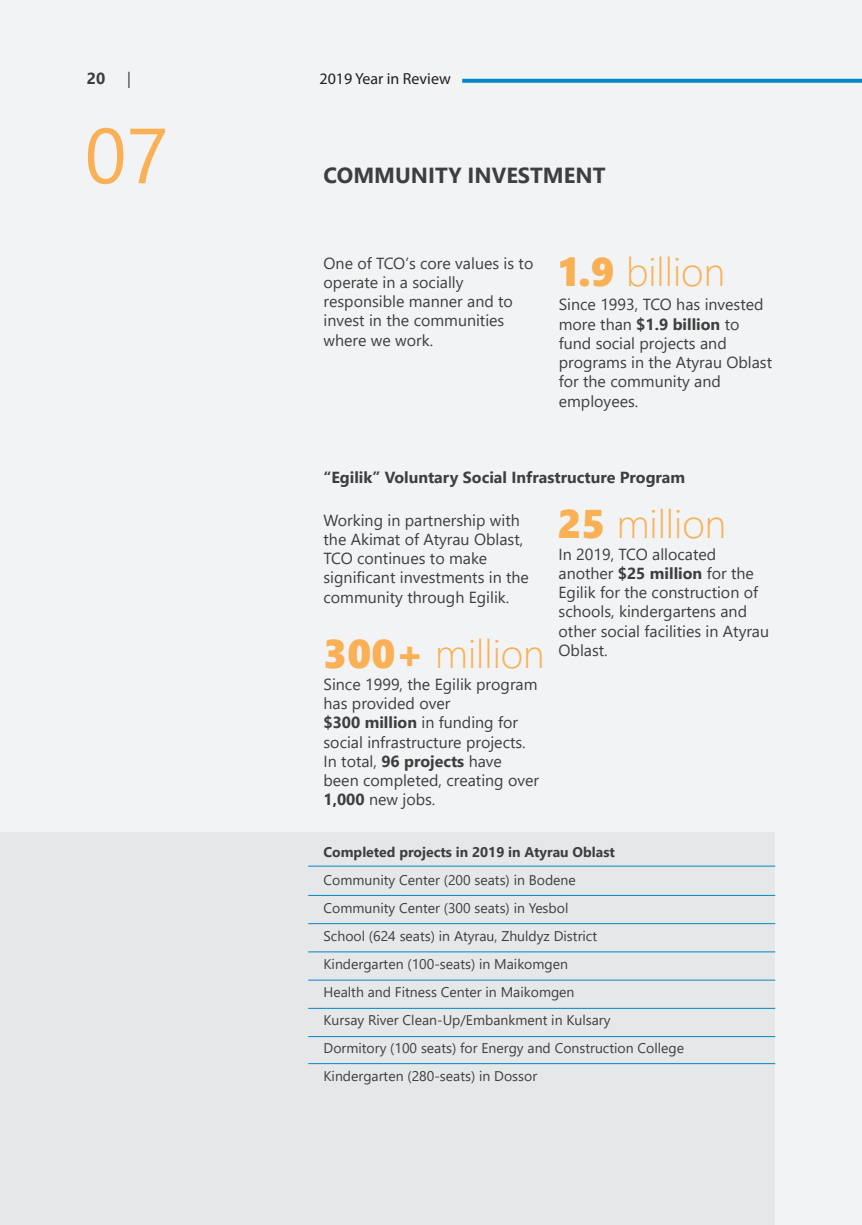
<style>
.page{position:relative;width:862px;height:1225px;background:#fff}
.page>*{position:absolute;margin:0;border:0;box-sizing:border-box;transform-origin:0 0}
.t1{font:78px "Segoe UI";color:#fab055}
.t2{font:300 40px "Segoe UI";color:#fab055}
.t3{font:700 21.8px "Segoe UI";color:#3e3e3f}
.t4{font:16px/19.2px "Segoe UI";color:#3e3e3f}
.t5{font:700 16px "Segoe UI";color:#3e3e3f}
.t6{font:16px "Myriad Pro";color:#231f20}
.t7{font:14px/28px "Segoe UI";color:#3e3e3f}
.t8{font:700 14px "Segoe UI";color:#3e3e3f}
.s1{font-family:"Segoe UI Black";font-weight:400}
.s2{font-weight:700}
</style>
<div class="page">
<div style="left:0;top:0;width:862px;height:1224px;background:#f2f3f4"></div>
<svg style="left:462px;top:79px;width:400px;height:4px;background:#0d8ec9"></svg>
<div style="left:0;top:832px;width:774px;height:392px;background:#e6e7e9"></div>
<hr style="left:308px;top:895px;width:467px;height:1px;background:#0088c7">
<hr style="left:308px;top:923px;width:467px;height:1px;background:#0088c7">
<hr style="left:308px;top:951px;width:467px;height:1px;background:#0088c7">
<hr style="left:308px;top:979px;width:467px;height:1px;background:#0088c7">
<hr style="left:308px;top:1007px;width:467px;height:1px;background:#0088c7">
<hr style="left:308px;top:1036px;width:467px;height:1px;background:#0088c7">
<hr style="left:308px;top:865px;width:467px;height:1px;background:#0088c7">
<hr style="left:308px;top:1063px;width:467px;height:1px;background:#0088c7">
<p class="t5" style="left:87px;top:64px;width:20px">20</p>
<p class="t4" style="left:127px;top:68px;width:5px">|</p>
<p class="t6" style="left:319px;top:69px;width:133px">2019 Year in Review</p>
<h1 class="t1" style="left:85px;top:82px;width:85px">07</h1>
<h3 class="t3" style="left:323px;top:155px;width:283px">COMMUNITY INVESTMENT</h3>
<p class="t4" style="left:323px;top:252px;width:211px">One of TCO’s core values is to operate in a socially responsible manner and to invest in the communities where we work.</p>
<h2 class="t2" style="left:559px;top:233px;width:168px"><span class="s1">1.9</span> billion</h2>
<p class="t4" style="left:559px;top:294px;width:215px">Since 1993, TCO has invested more than <span class="s2">$1.9 billion</span> to fund social projects and programs in the Atyrau Oblast for the community and employees.</p>
<p class="t5" style="left:323px;top:462px;width:363px">“Egilik” Voluntary Social Infrastructure Program</p>
<p class="t4" style="left:323px;top:509px;width:207px">Working in partnership with the Akimat of Atyrau Oblast,<br>TCO continues to make significant investments in the community through Egilik.</p>
<h2 class="t2" style="left:323px;top:615px;width:223px"><span class="s1">300+</span> million</h2>
<p class="t4" style="left:323px;top:673px;width:217px">Since 1999, the Egilik program has provided over<br><span class="s2">$300 million</span> in funding for social infrastructure projects.<br>In total, <span class="s2">96 projects</span> have been completed, creating over<br><span class="s2">1,000</span> new jobs.</p>
<h2 class="t2" style="left:557px;top:486px;width:170px"><span class="s1">25</span> million</h2>
<p class="t4" style="left:558px;top:543px;width:212px">In 2019, TCO allocated another <span class="s2">$25 million</span> for the<br>Egilik for the construction of schools, kindergartens and other social facilities in Atyrau<br>Oblast.</p>
<p class="t8" style="left:323px;top:838px;width:293px">Completed projects in 2019 in Atyrau Oblast</p>
<p class="t7" style="left:323px;top:864px;width:362px">Community Center (200 seats) in Bodene<br>Community Center (300 seats) in Yesbol<br>School (624 seats) in Atyrau, Zhuldyz District<br>Kindergarten (100-seats) in Maikomgen<br>Health and Fitness Center in Maikomgen<br>Kursay River Clean-Up/Embankment in Kulsary<br>Dormitory (100 seats) for Energy and Construction College Kindergarten (280-seats) in Dossor</p>
</div>
